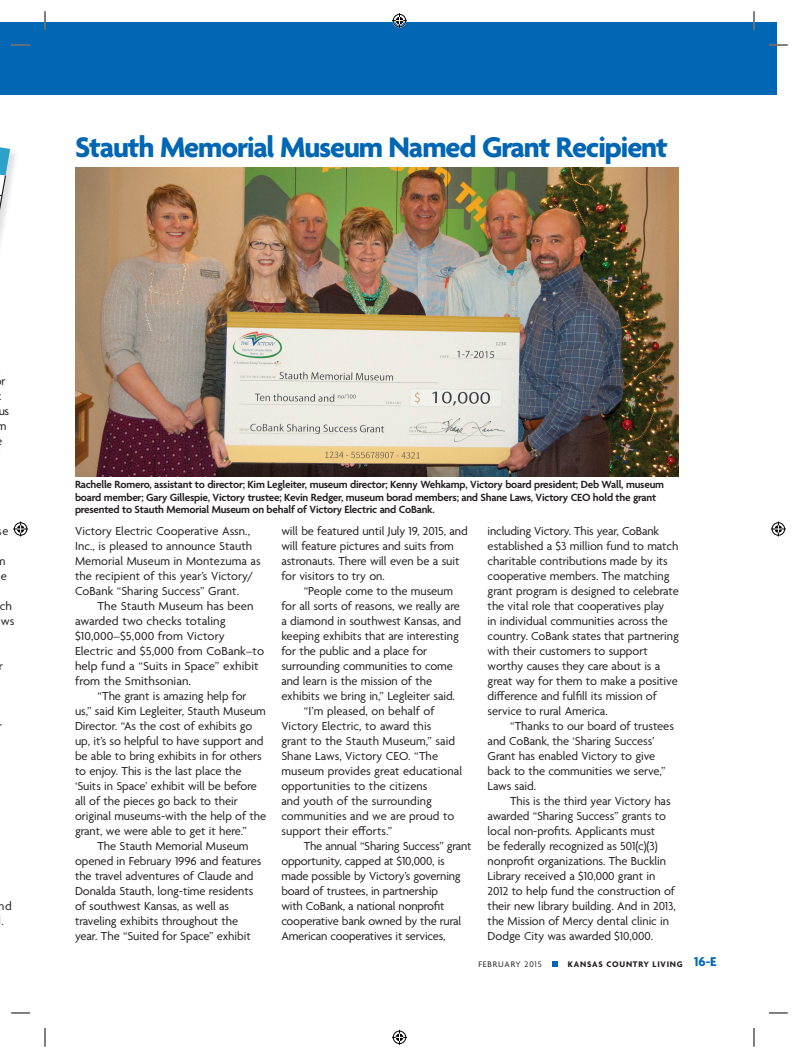
<style>
.page{position:relative;width:799px;height:1058px;background:#fff}
.page>*{position:absolute;margin:0;border:0;box-sizing:border-box;transform-origin:0 0}
.t1{font:700 30.62px "Agenda";letter-spacing:-.035em;color:#0166b3}
.t2{font:12.5px/15px "Agenda";letter-spacing:-.005em;color:#231f20}
.t3{font:600 11.25px/12.5px "Agenda";letter-spacing:-.02em;color:#231f20}
.t4{font:700 8.75px "Agenda";letter-spacing:.09em;color:#231f20}
.t5{font:8.75px "Agenda";letter-spacing:.09em;color:#231f20}
.s1{font-size:13.75px;color:#0166b3}
</style>
<div class="page">
<svg style="left:0;top:147px;width:10px;height:70px"></svg>
<img style="left:75px;top:167px;width:604px;height:309px">
<svg style="left:552px;top:961px;width:5px;height:5px"></svg>
<div style="left:0;top:22px;width:776px;height:73px;background:#0166b3"></div>
<svg style="left:11px;top:44px;width:19px;height:2px"></svg>
<svg style="left:769px;top:44px;width:19px;height:2px"></svg>
<svg style="left:11px;top:1012px;width:19px;height:1px"></svg>
<svg style="left:769px;top:1012px;width:19px;height:1px"></svg>
<svg style="left:44px;top:11px;width:2px;height:19px"></svg>
<svg style="left:44px;top:1028px;width:2px;height:18px"></svg>
<svg style="left:753px;top:11px;width:2px;height:19px"></svg>
<svg style="left:753px;top:1028px;width:2px;height:18px"></svg>
<svg style="left:392px;top:13px;width:15px;height:15px"></svg>
<svg style="left:392px;top:1029px;width:15px;height:15px"></svg>
<svg style="left:13px;top:521px;width:15px;height:15px"></svg>
<svg style="left:771px;top:521px;width:15px;height:15px"></svg>
<h1 class="t1" style="left:75px;top:131px;width:594px">Stauth Memorial Museum Named Grant Recipient</h1>
<p class="t2" style="left:1px;top:374px;width:6px">r</p>
<p class="t2" style="left:-3px;top:404px;width:14px">us m</p>
<p class="t2" style="left:-2px;top:524px;width:12px">se</p>
<p class="t2" style="left:1px;top:569px;width:8px">e</p>
<p class="t2" style="left:0;top:599px;width:16px">ch ws</p>
<p class="t2" style="left:-2px;top:659px;width:6px">r</p>
<p class="t2" style="left:-2px;top:719px;width:6px">r</p>
<p class="t2" style="left:-1px;top:899px;width:15px">nd .</p>
<p class="t3" style="left:75px;top:479px;width:590px">Rachelle Romero, assistant to director; Kim Legleiter, museum director; Kenny Wehkamp, Victory board president; Deb Wall, museum board member; Gary Gillespie, Victory trustee; Kevin Redger, museum borad members; and Shane Laws, Victory CEO hold the grant presented to Stauth Memorial Museum on behalf of Victory Electric and CoBank.</p>
<p class="t2" style="left:75px;top:524px;width:187px">Victory Electric Cooperative Assn., Inc., is pleased to announce Stauth Memorial Museum in Montezuma as the recipient of this year’s Victory/ CoBank “Sharing Success” Grant.</p>
<p class="t2" style="left:75px;top:599px;width:191px;text-indent:23px">The Stauth Museum has been awarded two checks totaling $10,000–$5,000 from Victory<br>Electric and $5,000 from CoBank–to help fund a “Suits in Space” exhibit from the Smithsonian.</p>
<p class="t2" style="left:75px;top:689px;width:193px;text-indent:22px">“The grant is amazing help for us,” said Kim Legleiter, Stauth Museum Director. “As the cost of exhibits go up, it’s so helpful to have support and be able to bring exhibits in for others to enjoy. This is the last place the ‘Suits in Space’ exhibit will be before all of the pieces go back to their original museums-with the help of the grant, we were able to get it here.”</p>
<p class="t2" style="left:75px;top:839px;width:188px;text-indent:22px">The Stauth Memorial Museum opened in February 1996 and features the travel adventures of Claude and Donalda Stauth, long-time residents of southwest Kansas, as well as traveling exhibits throughout the year. The “Suited for Space” exhibit</p>
<p class="t2" style="left:488px;top:524px;width:193px">including Victory. This year, CoBank established a $3 million fund to match charitable contributions made by its cooperative members. The matching grant program is designed to celebrate the vital role that cooperatives play<br>in individual communities across the country. CoBank states that partnering with their customers to support worthy causes they care about is a great way for them to make a positive difference and fulfill its mission of service to rural America.</p>
<p class="t2" style="left:488px;top:719px;width:188px;text-indent:22px">“Thanks to our board of trustees and CoBank, the ‘Sharing Success’<br>Grant has enabled Victory to give back to the communities we serve,”<br>Laws said.</p>
<p class="t2" style="left:488px;top:794px;width:190px;text-indent:22px">This is the third year Victory has awarded “Sharing Success” grants to local non-profits. Applicants must<br>be federally recognized as 501(c)(3) nonprofit organizations. The Bucklin Library received a $10,000 grant in 2012 to help fund the construction of their new library building. And in 2013, the Mission of Mercy dental clinic in Dodge City was awarded $10,000.</p>
<p class="t5" style="left:478px;top:959px;width:65px">FEBRUARY 2015</p>
<p class="t4" style="left:568px;top:959px;width:150px">KANSAS COUNTRY LIVING <span class="s1">16-E</span></p>
<p class="t2" style="left:281px;top:524px;width:188px">will be featured until July 19, 2015, and will feature pictures and suits from astronauts. There will even be a suit for visitors to try on.</p>
<p class="t2" style="left:304px;top:584px;width:151px">“People come to the museum</p>
<p class="t2" style="left:281px;top:599px;width:180px">for all sorts of reasons, we really are</p>
<p class="t2" style="left:281px;top:614px;width:181px">a diamond in southwest Kansas, and</p>
<p class="t2" style="left:281px;top:629px;width:179px">keeping exhibits that are interesting</p>
<p class="t2" style="left:281px;top:644px;width:147px">for the public and a place for</p>
<p class="t2" style="left:281px;top:659px;width:173px">surrounding communities to come</p>
<p class="t2" style="left:281px;top:674px;width:152px">and learn is the mission of the</p>
<p class="t2" style="left:281px;top:689px;width:175px">exhibits we bring in,” Legleiter said.</p>
<p class="t2" style="left:304px;top:704px;width:132px">“I’m pleased, on behalf of</p>
<p class="t2" style="left:281px;top:719px;width:151px">Victory Electric, to award this</p>
<p class="t2" style="left:281px;top:734px;width:175px">grant to the Stauth Museum,” said</p>
<p class="t2" style="left:281px;top:749px;width:158px">Shane Laws, Victory CEO. “The</p>
<p class="t2" style="left:281px;top:764px;width:182px">museum provides great educational</p>
<p class="t2" style="left:281px;top:779px;width:148px">opportunities to the citizens</p>
<p class="t2" style="left:281px;top:794px;width:152px">and youth of the surrounding</p>
<p class="t2" style="left:281px;top:809px;width:174px">communities and we are proud to</p>
<p class="t2" style="left:281px;top:824px;width:112px">support their efforts.”</p>
<p class="t2" style="left:304px;top:839px;width:169px">The annual “Sharing Success” grant</p>
<p class="t2" style="left:281px;top:854px;width:165px">opportunity, capped at $10,000, is</p>
<p class="t2" style="left:281px;top:869px;width:181px">made possible by Victory’s governing</p>
<p class="t2" style="left:281px;top:884px;width:158px">board of trustees, in partnership</p>
<p class="t2" style="left:281px;top:899px;width:165px">with CoBank, a national nonprofit</p>
<p class="t2" style="left:281px;top:914px;width:181px">cooperative bank owned by the rural</p>
<p class="t2" style="left:281px;top:929px;width:166px">American cooperatives it services,</p>
</div>
